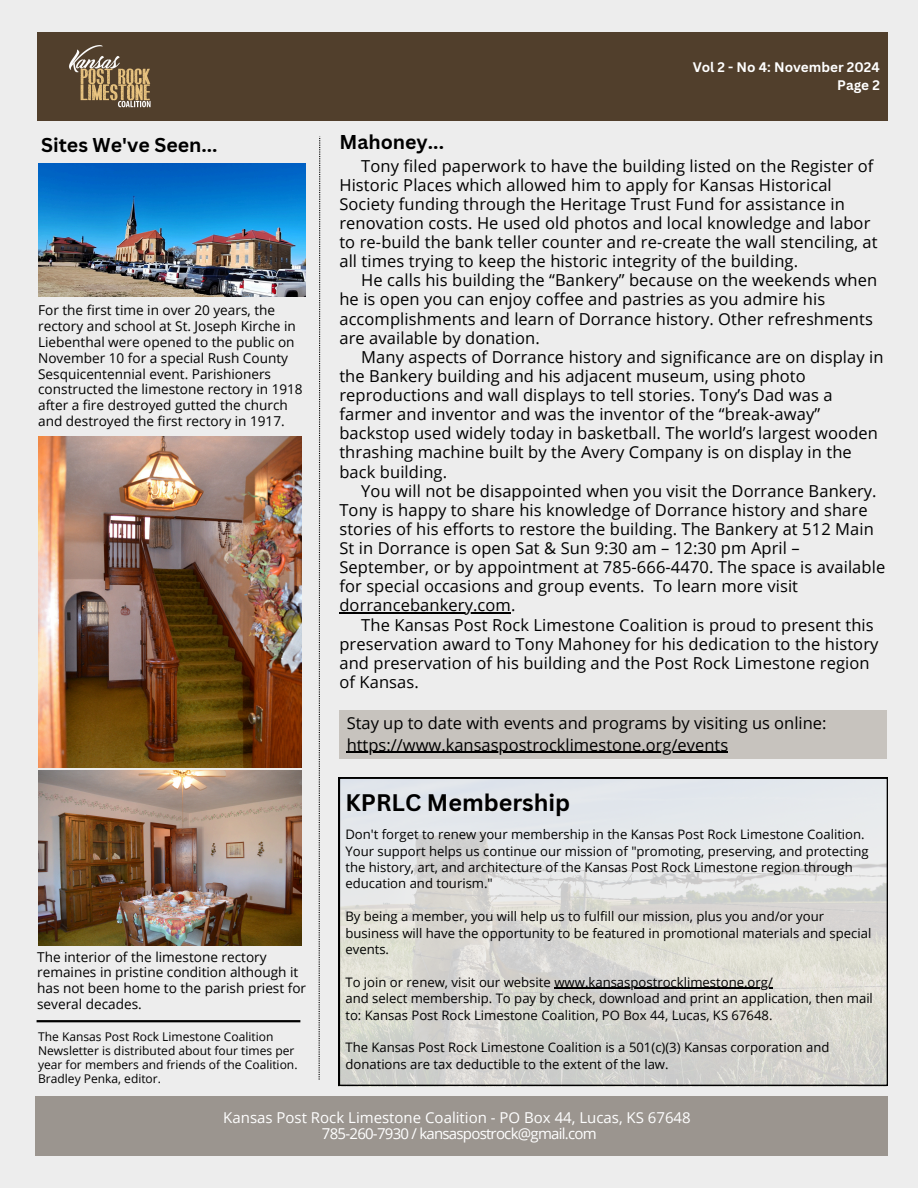
<style>
.page{position:relative;width:918px;height:1188px;background:#ededed}
.page>*{position:absolute;margin:0;border:0;box-sizing:border-box;transform-origin:0 0}
.t1{font:700 23.25px "Canva Sans";color:#000}
.t2{font:700 19.5px "Canva Sans";color:#000}
.t3{font:16.5px "Open Sans";letter-spacing:.005em;color:#000}
.t4{font:15px/15.8px "Open Sans";color:#fff;text-align:center}
.t5{font:13.65px/15.9px "Open Sans";color:#000}
.t6{font:700 13.5px/18px "Canva Sans";color:#fff;text-align:right}
.t7{font:13.05px/16.4px "Open Sans";color:#000}
.t8{font:12px/14.1px "Open Sans";color:#000}
</style>
<div class="page">
<div style="left:37px;top:32px;width:851px;height:88px;background:#513f2c"></div>
<div style="left:36px;top:1096px;width:852px;height:60px;background:#9b958f"></div>
<img style="left:69px;top:45px;width:82px;height:63px">
<svg style="left:319px;top:137px;width:1px;height:943px"></svg>
<svg style="left:339px;top:778px;width:549px;height:308px"></svg>
<hr style="left:37px;top:1020px;width:263px;height:2px;background:#000">
<div style="left:339px;top:711px;width:547px;height:48px;background:#c7c3be"></div>
<img style="left:38px;top:164px;width:268px;height:132px">
<img style="left:38px;top:436px;width:263px;height:331px">
<img style="left:38px;top:771px;width:263px;height:174px">
<hr style="left:554px;top:988px;width:219px;height:1px;background:#000">
<hr style="left:347px;top:752px;width:381px;height:1px;background:#000">
<hr style="left:339px;top:613px;width:172px;height:1px;background:#000">
<h3 class="t2" style="left:41px;top:131px;width:178px">Sites We've Seen...</h3>
<h1 class="t5" style="left:38px;top:302px;width:266px">For the first time in over 20 years, the rectory and school at St. Joseph Kirche in Liebenthal were opened to the public on November 10 for a special Rush County Sesquicentennial event. Parishioners constructed the limestone rectory in 1918 after a fire destroyed gutted the church and destroyed the first rectory in 1917.</h1>
<p class="t5" style="left:37px;top:948px;width:271px">The interior of the limestone rectory remaines in pristine condition although it has not been home to the parish priest for several decades.</p>
<h5 class="t8" style="left:38px;top:1029px;width:261px">The Kansas Post Rock Limestone Coalition Newsletter is distributed about four times per year for members and friends of the Coalition.<br>Bradley Penka, editor.</h5>
<p class="t2" style="left:339px;top:129px;width:106px">Mahoney...</p>
<p class="t6" style="left:693px;top:57px;width:189px">Vol 2 - No 4: November 2024<br>Page 2</p>
<h5 class="t3" style="left:361px;top:154px;width:514px">Tony filed paperwork to have the building listed on the Register of</h5>
<h5 class="t3" style="left:339px;top:173px;width:494px">Historic Places which allowed him to apply for Kansas Historical</h5>
<h5 class="t3" style="left:339px;top:192px;width:507px">Society funding through the Heritage Trust Fund for assistance in</h5>
<h5 class="t3" style="left:339px;top:211px;width:532px">renovation costs. He used old photos and local knowledge and labor</h5>
<h5 class="t3" style="left:339px;top:230px;width:540px">to re-build the bank teller counter and re-create the wall stenciling, at</h5>
<h5 class="t3" style="left:339px;top:250px;width:460px">all times trying to keep the historic integrity of the building.</h5>
<h5 class="t3" style="left:361px;top:269px;width:518px">He calls his building the “Bankery” because on the weekends when</h5>
<h5 class="t3" style="left:339px;top:288px;width:487px">he is open you can enjoy coffee and pastries as you admire his</h5>
<h5 class="t3" style="left:339px;top:307px;width:535px">accomplishments and learn of Dorrance history. Other refreshments</h5>
<h5 class="t3" style="left:339px;top:326px;width:202px">are available by donation.</h5>
<h5 class="t3" style="left:361px;top:345px;width:524px">Many aspects of Dorrance history and significance are on display in</h5>
<h5 class="t3" style="left:339px;top:364px;width:468px">the Bankery building and his adjacent museum, using photo</h5>
<h5 class="t3" style="left:339px;top:383px;width:495px">reproductions and wall displays to tell stories. Tony’s Dad was a</h5>
<h5 class="t3" style="left:339px;top:403px;width:482px">farmer and inventor and was the inventor of the “break-away”</h5>
<h5 class="t3" style="left:339px;top:422px;width:540px">backstop used widely today in basketball. The world’s largest wooden</h5>
<h5 class="t3" style="left:339px;top:441px;width:514px">thrashing machine built by the Avery Company is on display in the</h5>
<h5 class="t3" style="left:339px;top:460px;width:109px">back building.</h5>
<h5 class="t3" style="left:361px;top:479px;width:517px">You will not be disappointed when you visit the Dorrance Bankery.</h5>
<h5 class="t3" style="left:339px;top:498px;width:530px">Tony is happy to share his knowledge of Dorrance history and share</h5>
<h5 class="t3" style="left:339px;top:517px;width:536px">stories of his efforts to restore the building. The Bankery at 512 Main</h5>
<h5 class="t3" style="left:339px;top:536px;width:462px">St in Dorrance is open Sat &amp; Sun 9:30 am – 12:30 pm April –</h5>
<h5 class="t3" style="left:339px;top:556px;width:547px">September, or by appointment at 785-666-4470. The space is available</h5>
<h5 class="t3" style="left:339px;top:575px;width:460px">for special occasions and group events. To learn more visit</h5>
<h3 class="t3" style="left:339px;top:594px;width:178px">dorrancebankery.com.</h3>
<h3 class="t3" style="left:361px;top:613px;width:514px">The Kansas Post Rock Limestone Coalition is proud to present this</h3>
<h3 class="t3" style="left:339px;top:632px;width:541px">preservation award to Tony Mahoney for his dedication to the history</h3>
<h3 class="t3" style="left:339px;top:651px;width:532px">and preservation of his building and the Post Rock Limestone region</h3>
<h3 class="t3" style="left:339px;top:670px;width:81px">of Kansas.</h3>
<h5 class="t3" style="left:347px;top:712px;width:481px">Stay up to date with events and programs by visiting us online:</h5>
<h5 class="t3" style="left:347px;top:733px;width:383px">https://www.kansaspostrocklimestone.org/events</h5>
<h5 class="t1" style="left:345px;top:787px;width:226px">KPRLC Membership</h5>
<p class="t7" style="left:345px;top:826px;width:525px">Don't forget to renew your membership in the Kansas Post Rock Limestone Coalition.<br>Your support helps us continue our mission of "promoting, preserving, and protecting the history, art, and architecture of the Kansas Post Rock Limestone region through education and tourism."</p>
<p class="t7" style="left:345px;top:908px;width:528px">By being a member, you will help us to fulfill our mission, plus you and/or your business will have the opportunity to be featured in promotional materials and special events.</p>
<h5 class="t7" style="left:345px;top:974px;width:429px">To join or renew, visit our website www.kansaspostrocklimestone.org/</h5>
<p class="t7" style="left:345px;top:990px;width:529px">and select membership. To pay by check, download and print an application, then mail to: Kansas Post Rock Limestone Coalition, PO Box 44, Lucas, KS 67648.</p>
<p class="t7" style="left:345px;top:1039px;width:485px">The Kansas Post Rock Limestone Coalition is a 501(c)(3) Kansas corporation and</p>
<h2 class="t7" style="left:345px;top:1056px;width:325px">donations are tax deductible to the extent of the law.</h2>
<h3 class="t4" style="left:223px;top:1110px;width:469px">Kansas Post Rock Limestone Coalition - PO Box 44, Lucas, KS 67648<br>785-260-7930 / kansaspostrock@gmail.com</h3>
</div>
